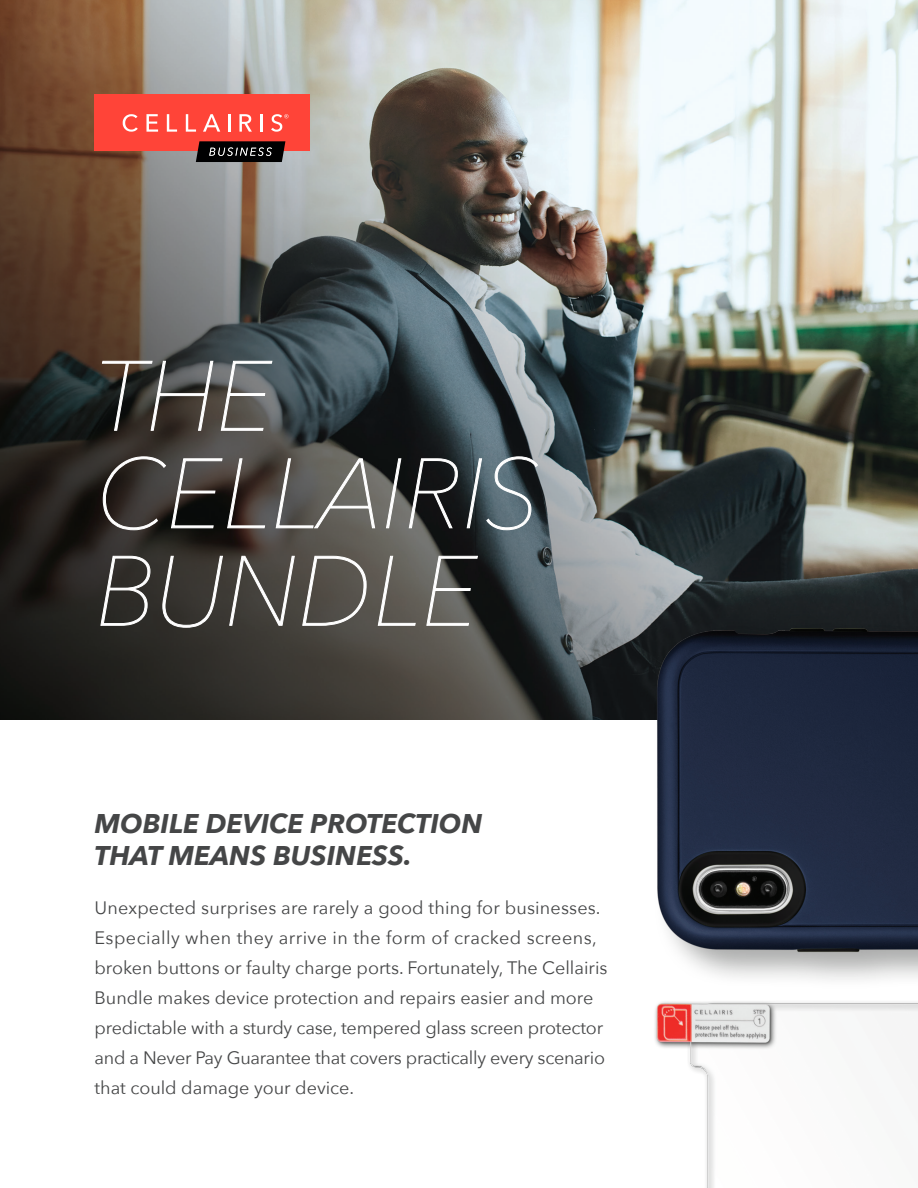
<style>
.page{position:relative;width:918px;height:1188px;background:#fff}
.page>*{position:absolute;margin:0;border:0;box-sizing:border-box;transform-origin:0 0}
.t1{font:italic 200 97.5px/97.5px "Avenir Next";color:#fff}
.t2{font:italic 700 27px/32.4px "Avenir Next";color:#454647}
.t3{font:18px/30px "Avenir Next";color:#454647}
</style>
<div class="page">
<img style="left:0;top:0;width:918px;height:719px">
<div style="left:94px;top:94px;width:216px;height:57px;background:#ff4438"></div>
<svg style="left:123px;top:114px;width:15px;height:18px"></svg>
<svg style="left:146px;top:114px;width:12px;height:18px"></svg>
<svg style="left:167px;top:114px;width:10px;height:18px"></svg>
<svg style="left:186px;top:114px;width:10px;height:18px"></svg>
<hr style="left:228px;top:114px;width:3px;height:18px;background:#fff">
<svg style="left:261px;top:114px;width:2px;height:18px"></svg>
<svg style="left:239px;top:114px;width:13px;height:18px"></svg>
<svg style="left:203px;top:114px;width:17px;height:18px"></svg>
<svg style="left:271px;top:114px;width:18px;height:18px"></svg>
<svg style="left:196px;top:141px;width:89px;height:21px"></svg>
<svg style="left:101px;top:360px;width:113px;height:71px"></svg>
<svg style="left:220px;top:360px;width:53px;height:71px"></svg>
<svg style="left:102px;top:456px;width:164px;height:75px"></svg>
<svg style="left:275px;top:458px;width:101px;height:71px"></svg>
<svg style="left:385px;top:458px;width:17px;height:71px"></svg>
<svg style="left:408px;top:458px;width:50px;height:71px"></svg>
<svg style="left:466px;top:456px;width:73px;height:75px"></svg>
<svg style="left:100px;top:555px;width:51px;height:71px"></svg>
<svg style="left:162px;top:555px;width:61px;height:73px"></svg>
<svg style="left:229px;top:555px;width:66px;height:71px"></svg>
<svg style="left:302px;top:555px;width:65px;height:71px"></svg>
<svg style="left:377px;top:555px;width:39px;height:71px"></svg>
<svg style="left:426px;top:555px;width:52px;height:71px"></svg>
<img style="left:653px;top:624px;width:265px;height:564px">
<p class="t1" style="left:94px;top:341px;width:446px">THE<br>CELLAIRIS<br>BUNDLE</p>
<p class="t2" style="left:94px;top:807px;width:390px">MOBILE DEVICE PROTECTION<br>THAT MEANS BUSINESS.</p>
<p class="t3" style="left:94px;top:891px;width:515px">Unexpected surprises are rarely a good thing for businesses.<br>Especially when they arrive in the form of cracked screens, broken buttons or faulty charge ports. Fortunately, The Cellairis Bundle makes device protection and repairs easier and more predictable with a sturdy case, tempered glass screen protector and a Never Pay Guarantee that covers practically every scenario that could damage your device.</p>
</div>
